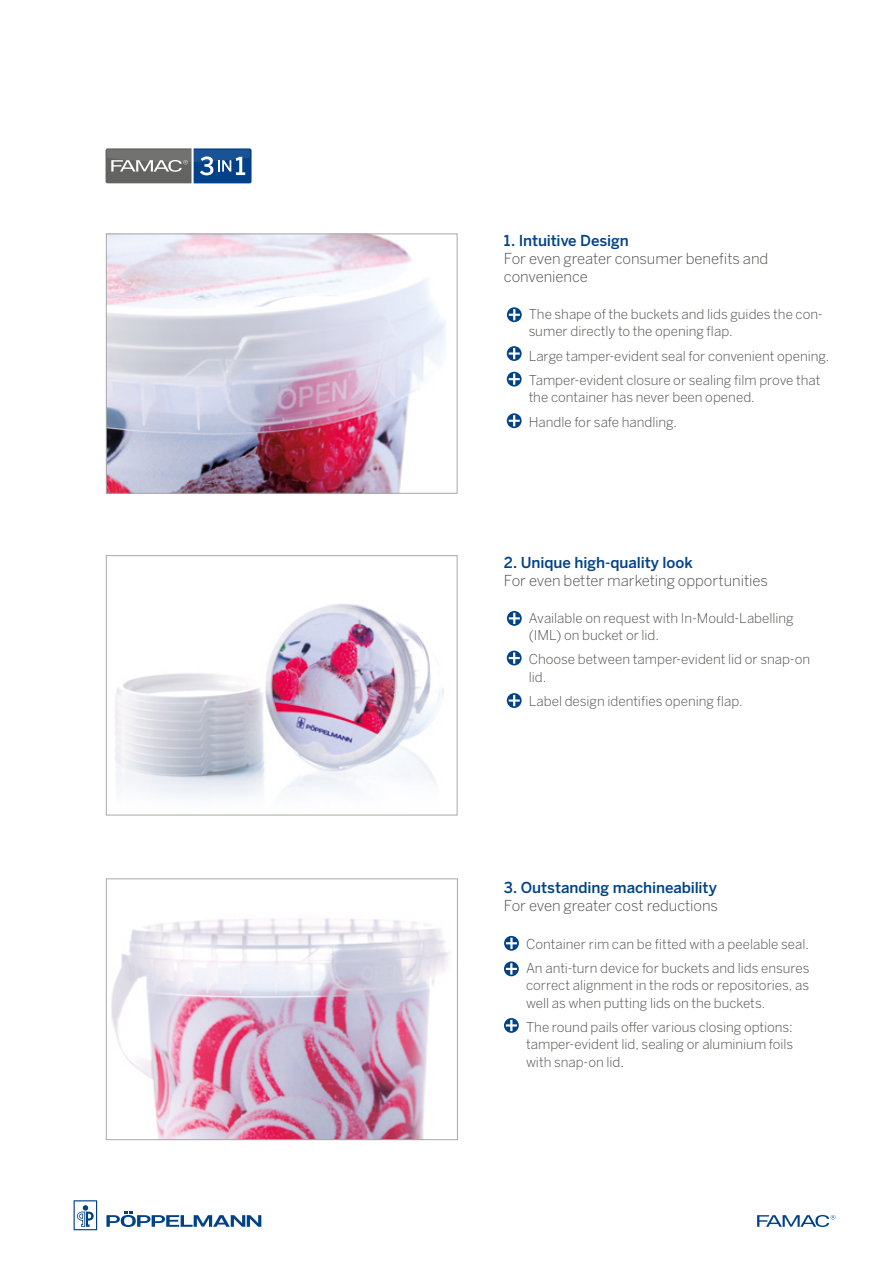
<style>
.page{position:relative;width:893px;height:1263px;background:#fff}
.page>*{position:absolute;margin:0;border:0;box-sizing:border-box;transform-origin:0 0}
.t1{font:300 15px/18px "Benton Sans OT";letter-spacing:-.005em;color:#4a4a49}
.t2{font:500 15px "Benton Sans OT";letter-spacing:-.005em;color:#004289}
.t3{font:300 13.5px/17.2px "Benton Sans OT";color:#4a4a49}
</style>
<div class="page">
<img style="left:108px;top:236px;width:338px;height:255px">
<div style="left:106px;top:234px;width:351px;height:259px;border:1px solid #a8a8a7"></div>
<img style="left:115px;top:603px;width:329px;height:193px">
<div style="left:106px;top:555px;width:351px;height:260px;border:1px solid #a8a8a7"></div>
<img style="left:111px;top:918px;width:339px;height:220px">
<div style="left:106px;top:879px;width:352px;height:261px;border:1px solid #a8a8a7"></div>
<svg style="left:74px;top:1200px;width:23px;height:30px"></svg>
<svg style="left:106px;top:1211px;width:155px;height:16px"></svg>
<svg style="left:757px;top:1215px;width:78px;height:12px"></svg>
<svg style="left:507px;top:307px;width:15px;height:15px"></svg>
<svg style="left:509px;top:309px;width:11px;height:11px"></svg>
<svg style="left:504px;top:936px;width:15px;height:15px"></svg>
<svg style="left:506px;top:938px;width:11px;height:11px"></svg>
<svg style="left:507px;top:346px;width:15px;height:15px"></svg>
<svg style="left:509px;top:348px;width:11px;height:11px"></svg>
<svg style="left:507px;top:372px;width:15px;height:15px"></svg>
<svg style="left:509px;top:373px;width:11px;height:12px"></svg>
<svg style="left:507px;top:413px;width:15px;height:15px"></svg>
<svg style="left:509px;top:415px;width:11px;height:11px"></svg>
<svg style="left:504px;top:961px;width:15px;height:15px"></svg>
<svg style="left:506px;top:963px;width:11px;height:11px"></svg>
<svg style="left:504px;top:1018px;width:15px;height:15px"></svg>
<svg style="left:506px;top:1020px;width:11px;height:11px"></svg>
<svg style="left:507px;top:611px;width:15px;height:15px"></svg>
<svg style="left:509px;top:613px;width:11px;height:11px"></svg>
<svg style="left:507px;top:693px;width:15px;height:15px"></svg>
<svg style="left:509px;top:695px;width:11px;height:11px"></svg>
<svg style="left:507px;top:651px;width:15px;height:14px"></svg>
<svg style="left:509px;top:652px;width:11px;height:12px"></svg>
<svg style="left:106px;top:148px;width:146px;height:35px;background:#5d7289"></svg>
<p class="t2" style="left:504px;top:231px;width:126px">1. Intuitive Design</p>
<p class="t1" style="left:504px;top:249px;width:266px">For even greater consumer benefits and convenience</p>
<p class="t3" style="left:529px;top:305px;width:296px">The shape of the buckets and lids guides the con&shy;sumer directly to the opening flap.</p>
<p class="t3" style="left:529px;top:344px;width:302px;line-height:24.3px">Large tamper-evident seal for convenient opening.<br>Tamper-evident closure or sealing film prove that</p>
<p class="t3" style="left:529px;top:385px;width:228px;line-height:24.3px">the container has never been opened.<br>Handle for safe handling.</p>
<p class="t2" style="left:504px;top:553px;width:190px">2. Unique high-quality look</p>
<p class="t1" style="left:504px;top:571px;width:265px">For even better marketing opportunities</p>
<p class="t3" style="left:529px;top:609px;width:266px">Available on request with In-Mould-Labelling (IML) on bucket or lid.</p>
<p class="t3" style="left:529px;top:651px;width:283px">Choose between tamper-evident lid or snap-on lid.</p>
<p class="t3" style="left:529px;top:692px;width:215px">Label design identifies opening flap.</p>
<p class="t2" style="left:504px;top:878px;width:215px">3. Outstanding machineability</p>
<p class="t1" style="left:504px;top:896px;width:216px">For even greater cost reductions</p>
<p class="t3" style="left:526px;top:932px;width:285px;line-height:24.3px">Container rim can be fitted with a peelable seal.<br>An anti-turn device for buckets and lids ensures</p>
<p class="t3" style="left:526px;top:977px;width:285px">correct alignment in the rods or repositories, as well as when putting lids on the buckets.</p>
<p class="t3" style="left:526px;top:1018px;width:269px;text-align:justify">The round pails offer various closing options: tamper-evident lid, sealing or aluminium foils with snap-on lid.</p>
</div>
